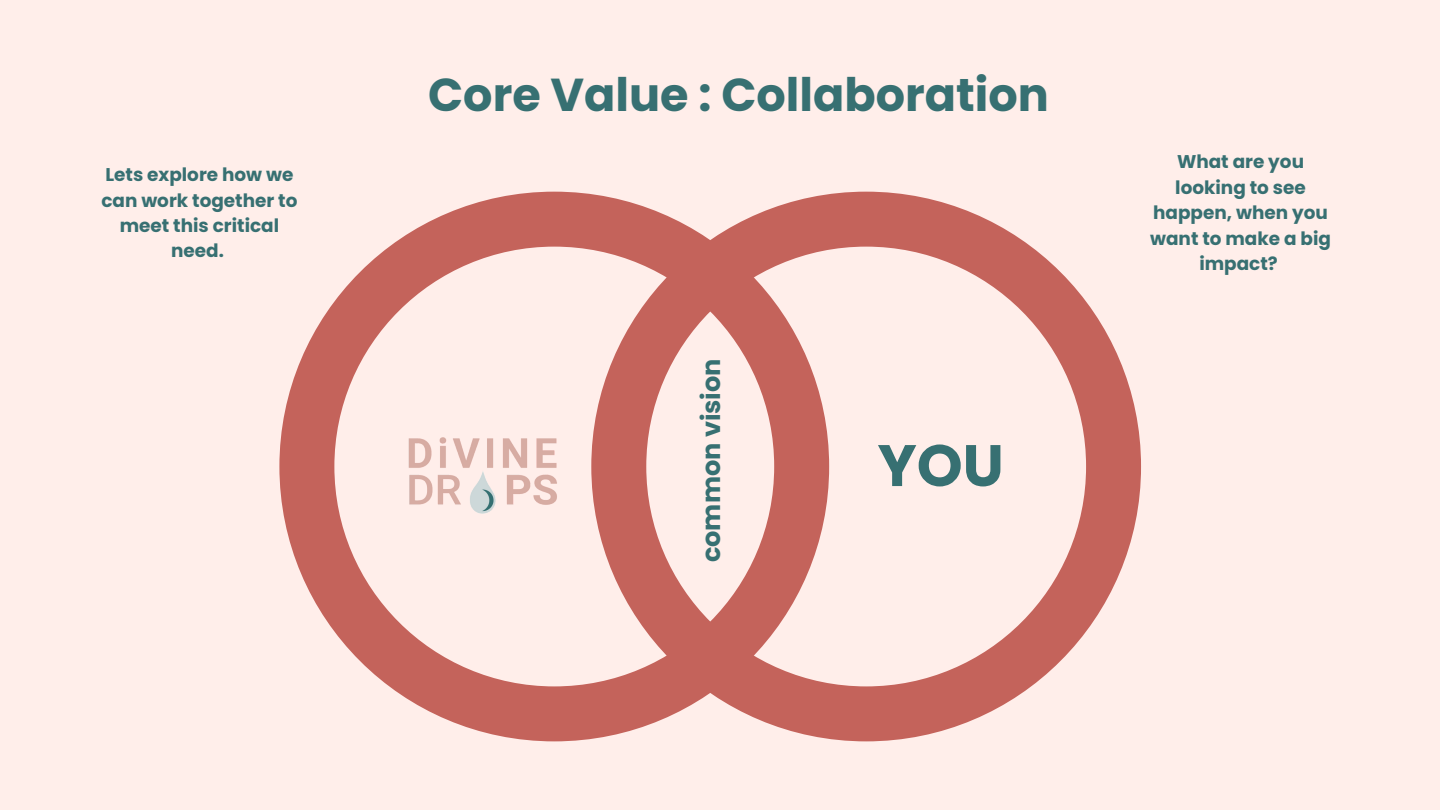
<style>
.page{position:relative;width:1440px;height:810px;background:#ffeeea}
.page>*{position:absolute;margin:0;border:0;box-sizing:border-box;transform-origin:0 0}
.t1{font:700 58.4px "Poppins";color:#377072}
.t2{font:700 46.1px "Poppins";color:#377072}
.t3{font:700 25.6px "Poppins";color:#377072}
.t4{font:700 18.4px/25.4px "Poppins";color:#377072;text-align:center}
</style>
<div class="page">
<svg style="left:279px;top:192px;width:312px;height:549px"></svg>
<svg style="left:591px;top:192px;width:550px;height:549px"></svg>
<img style="left:337px;top:332px;width:290px;height:290px">
<p class="t4" style="left:101px;top:162px;width:198px">Lets explore how we can work together to meet this critical need.</p>
<p class="t2" style="left:428px;top:63px;width:622px">Core Value : Collaboration</p>
<p class="t3" style="left:693px;top:562px;width:205px;rotate:-90deg">common vision</p>
<p class="t1" style="left:878px;top:425px;width:128px">YOU</p>
<p class="t4" style="left:1150px;top:149px;width:182px">What are you looking to see happen, when you want to make a big impact?</p>
</div>
